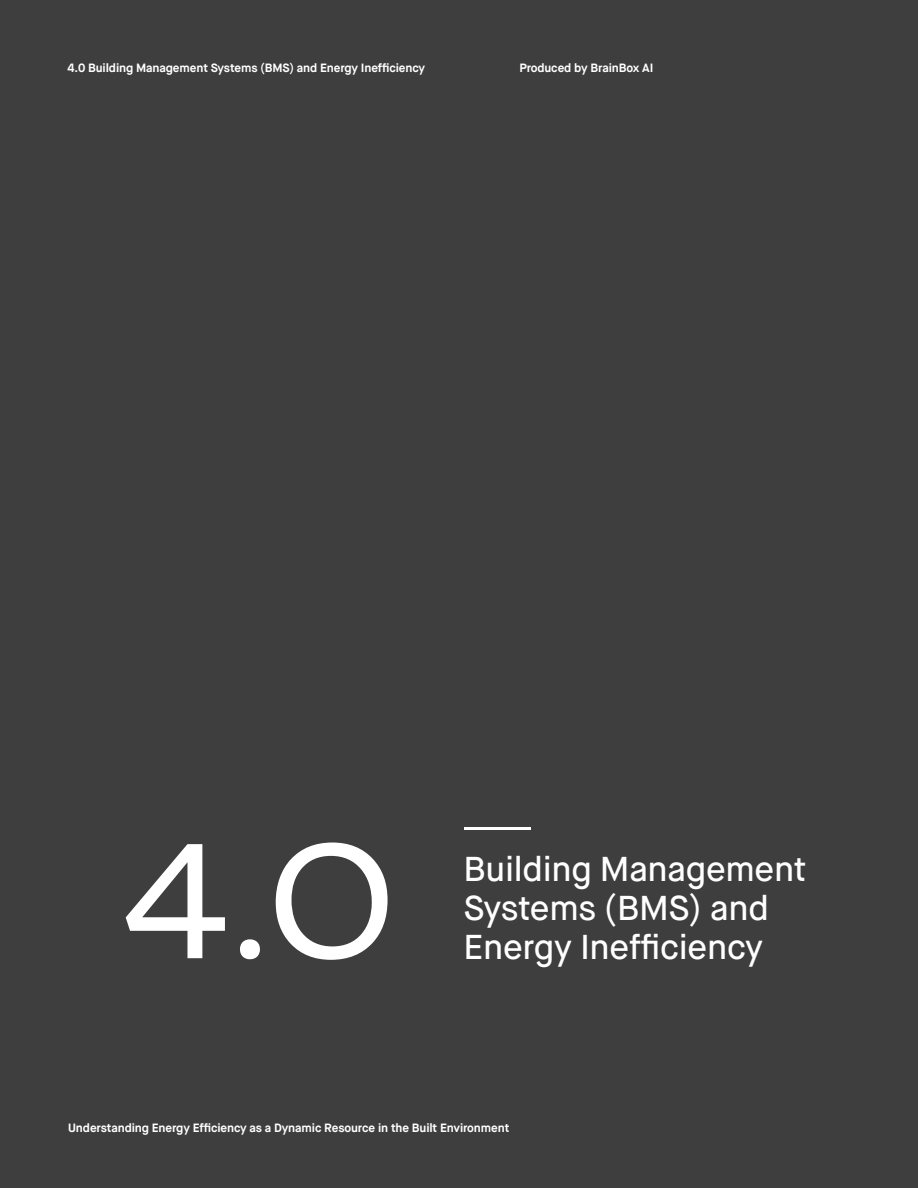
<style>
.page{position:relative;width:918px;height:1188px;background:#3e3e3f}
.page>*{position:absolute;margin:0;border:0;box-sizing:border-box;transform-origin:0 0}
.t1{font:165px "Spinnaker";color:#fff}
.t2{font:500 34.5px/39px "Maison Neue";letter-spacing:-.01em;color:#fff}
.t3{font:700 12px "Maison Neue";letter-spacing:-.01em;color:#fff}
</style>
<div class="page">
<hr style="left:464px;top:828px;width:67px;height:2px;background:#fff">
<p class="t3" style="left:68px;top:61px;width:359px">4.0 Building Management Systems (BMS) and Energy Inefficiency</p>
<p class="t3" style="left:519px;top:61px;width:135px">Produced by BrainBox AI</p>
<p class="t1" style="left:119px;top:803px;width:281px">4.0</p>
<p class="t2" style="left:464px;top:850px;width:345px">Building Management<br>Systems (BMS) and</p>
<p class="t2" style="left:464px;top:928px;width:301px">Energy Inefficiency</p>
<p class="t3" style="left:68px;top:1120px;width:443px">Understanding Energy Efficiency as a Dynamic Resource in the Built Environment</p>
</div>
